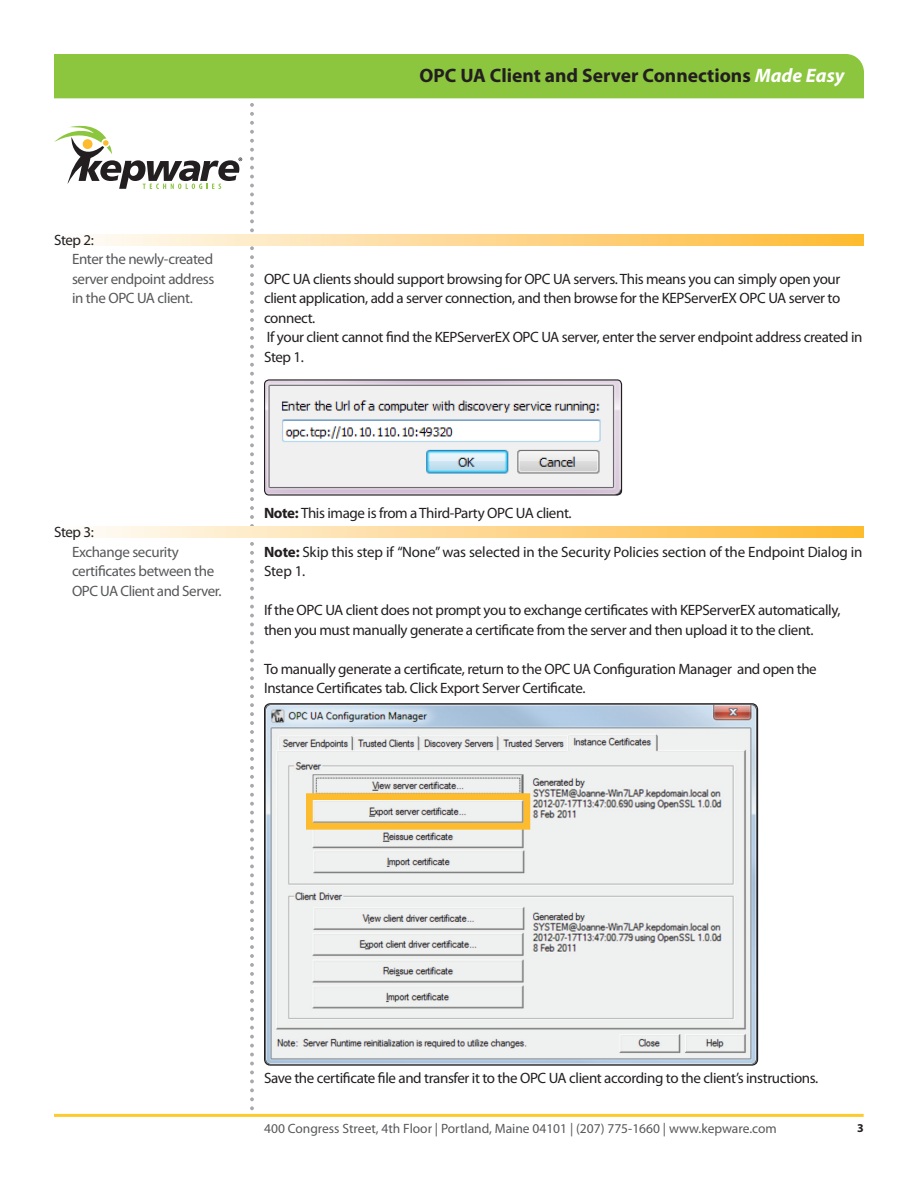
<style>
.page{position:relative;width:918px;height:1188px;background:#fff}
.page>*{position:absolute;margin:0;border:0;box-sizing:border-box;transform-origin:0 0}
.t1{font:700 19.5px "Myriad Pro";color:#231f20}
.t2{font:15px/19.5px "Myriad Pro";letter-spacing:-.025em;color:#231f20}
.t3{font:15px/19.5px "Myriad Pro";letter-spacing:-.025em;color:#57585a;text-align:justify}
.t4{font:13.5px "Myriad Pro";color:#57585a}
.t5{font:700 12px "Myriad Pro";color:#231f20}
.s1{font-style:italic;color:#fff}
.s2{font-weight:700}
</style>
<div class="page">
<hr style="left:54px;top:1114px;width:810px;height:3px;background:#fecb2d">
<svg style="left:250px;top:202px;width:4px;height:200px"></svg>
<svg style="left:250px;top:408px;width:4px;height:3px"></svg>
<svg style="left:250px;top:417px;width:4px;height:200px"></svg>
<svg style="left:250px;top:623px;width:4px;height:3px"></svg>
<svg style="left:250px;top:632px;width:4px;height:3px"></svg>
<svg style="left:250px;top:641px;width:4px;height:191px"></svg>
<svg style="left:250px;top:838px;width:4px;height:3px"></svg>
<svg style="left:250px;top:847px;width:4px;height:3px"></svg>
<svg style="left:250px;top:856px;width:4px;height:200px"></svg>
<svg style="left:250px;top:1062px;width:4px;height:3px"></svg>
<svg style="left:250px;top:1071px;width:4px;height:39px"></svg>
<svg style="left:54px;top:54px;width:810px;height:142px"></svg>
<svg style="left:93px;top:234px;width:770px;height:11px;background:#fdd893"></svg>
<svg style="left:93px;top:527px;width:770px;height:11px;background:#fdd893"></svg>
<img style="left:266px;top:381px;width:354px;height:113px">
<div style="left:264px;top:379px;width:358px;height:117px;border:1px solid #231f20;border-radius:4px"></div>
<img style="left:266px;top:704px;width:491px;height:360px">
<svg style="left:303px;top:790px;width:231px;height:43px"></svg>
<h1 class="t1" style="left:420px;top:64px;width:426px">OPC UA Client and Server Connections <span class="s1">Made Easy</span></h1>
<p class="t2" style="left:54px;top:230px;width:42px">Step 2:</p>
<p class="t3" style="left:72px;top:250px;width:144px">Enter the newly-created server endpoint address in the OPC UA client.</p>
<p class="t2" style="left:264px;top:269px;width:578px;text-align:justify">OPC UA clients should support browsing for OPC UA servers. This means you can simply open your client application, add a server connection, and then browse for the KEPServerEX OPC UA server to connect.</p>
<p class="t2" style="left:264px;top:328px;width:600px">If your client cannot find the KEPServerEX OPC UA server, enter the server endpoint address created in<br>Step 1.</p>
<p class="t2" style="left:54px;top:523px;width:42px">Step 3:</p>
<p class="t3" style="left:72px;top:542px;width:151px;text-align:left">Exchange security certificates between the<br>OPC UA Client and Server.</p>
<p class="t2" style="left:264px;top:503px;width:309px"><span class="s2">Note:</span> This image is from a Third-Party OPC UA client.</p>
<p class="t2" style="left:264px;top:542px;width:600px"><span class="s2">Note:</span> Skip this step if “None” was selected in the Security Policies section of the Endpoint Dialog in<br>Step 1.</p>
<p class="t2" style="left:264px;top:601px;width:578px">If the OPC UA client does not prompt you to exchange certificates with KEPServerEX automatically, then you must manually generate a certificate from the server and then upload it to the client.</p>
<p class="t2" style="left:264px;top:659px;width:554px">To manually generate a certificate, return to the OPC UA Configuration Manager and open the<br>Instance Certificates tab. Click Export Server Certificate.</p>
<p class="t2" style="left:264px;top:1069px;width:556px">Save the certificate file and transfer it to the OPC UA client according to the client’s instructions.</p>
<p class="t4" style="left:264px;top:1121px;width:514px">400 Congress Street, 4th Floor | Portland, Maine 04101 | (207) 775-1660 | www.kepware.com</p>
<p class="t5" style="left:857px;top:1121px;width:8px">3</p>
</div>
